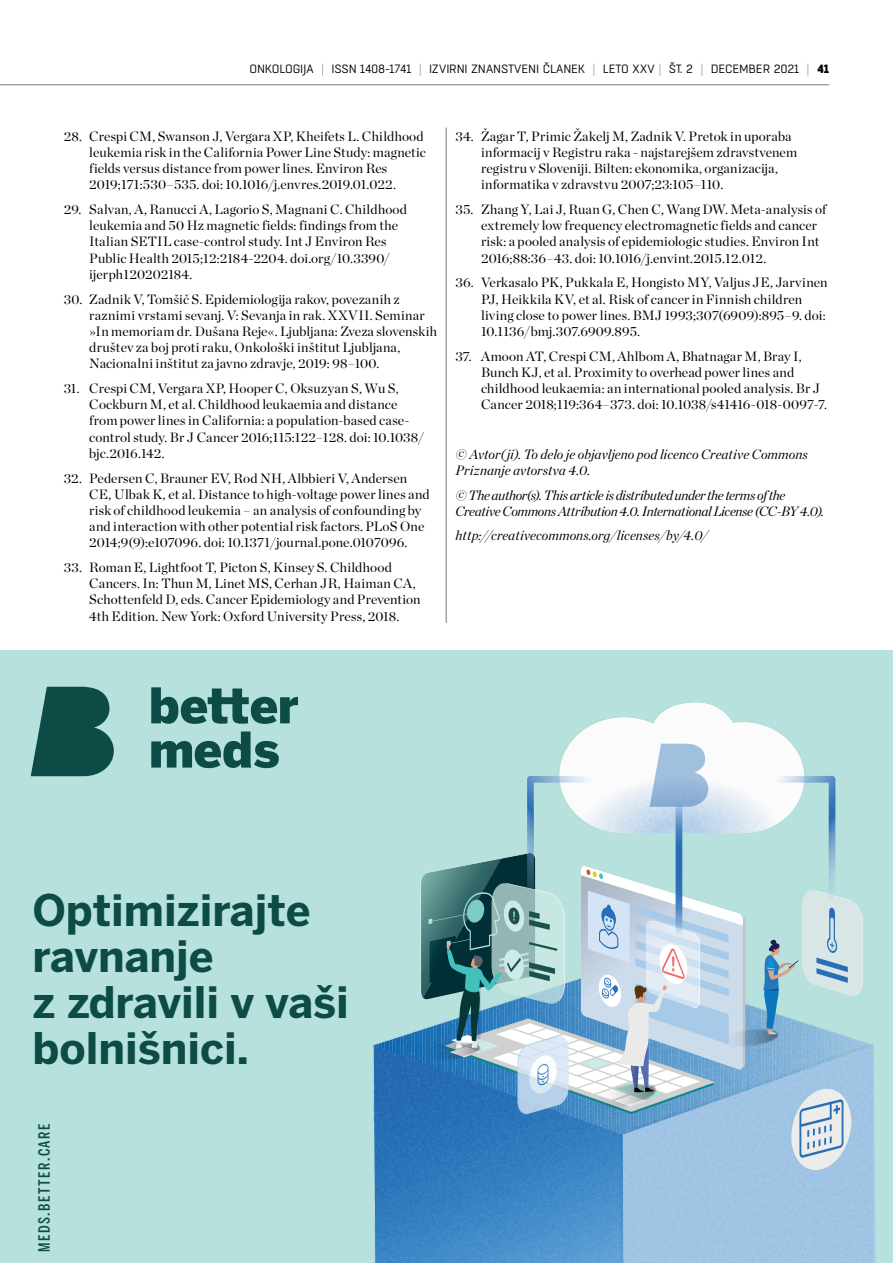
<style>
.page{position:relative;width:893px;height:1263px;background:#fff}
.page>*{position:absolute;margin:0;border:0;box-sizing:border-box;transform-origin:0 0}
.t1{font:700 43.2px/46.2px "Benton Sans";color:#0c4b46}
.t2{font:500 15.45px "Benton Sans Comp";letter-spacing:.1em;color:#0c4b46}
.t3{font:13.5px/16.2px "Chronicle Display";letter-spacing:.01em;color:#000}
.t4{font:italic 13.5px/16.2px "Chronicle Display";letter-spacing:-.01em;color:#000}
.t5{font:italic 13.5px/16.2px "Chronicle Display";letter-spacing:-.03em;color:#000}
.t6{font:12px "Boxed";letter-spacing:-.02em;color:#000}
.s1{font-weight:100}
.s2{font-weight:800}
</style>
<div class="page">
<hr style="left:0;top:84px;width:829px;height:1px;background:#77787b">
<hr style="left:446px;top:128px;width:1px;height:495px;background:#77787b">
<div style="left:0;top:651px;width:893px;height:612px;background:#b7e1dc"></div>
<svg style="left:31px;top:687px;width:83px;height:89px"></svg>
<svg style="left:151px;top:687px;width:147px;height:37px"></svg>
<svg style="left:151px;top:731px;width:128px;height:37px"></svg>
<svg style="left:373px;top:702px;width:501px;height:561px"></svg>
<p class="t6" style="left:250px;top:61px;width:581px">ONKOLOGIJA <span class="s1">|</span> ISSN 1408-1741 <span class="s1">|</span> IZVIRNI ZNANSTVENI ČLANEK <span class="s1">|</span> LETO XXV <span class="s1">|</span> ŠT. 2 <span class="s1">|</span> DECEMBER 2021 <span class="s1">|</span> <span class="s2">41</span></p>
<p class="t3" style="left:89px;top:128px;width:338px;text-indent:-26px">28. Crespi CM, Swanson J, Vergara XP, Kheifets L. Childhood leukemia risk in the California Power Line Study: magnetic fields versus distance from power lines. Environ Res 2019;171:530–535. doi: 10.1016/j.envres.2019.01.022.</p>
<p class="t3" style="left:89px;top:201px;width:319px;text-indent:-26px">29. Salvan, A, Ranucci A, Lagorio S, Magnani C. Childhood leukemia and 50 Hz magnetic fields: findings from the Italian SETIL case-control study. Int J Environ Res Public Health 2015;12:2184-2204. doi.org/10.3390/ ijerph120202184.</p>
<p class="t3" style="left:89px;top:291px;width:349px;text-indent:-26px">30. Zadnik V, Tomšič S. Epidemiologija rakov, povezanih z raznimi vrstami sevanj. V: Sevanja in rak. XXVII. Seminar »In memoriam dr. Dušana Reje«. Ljubljana: Zveza slovenskih društev za boj proti raku, Onkološki inštitut Ljubljana, Nacionalni inštitut za javno zdravje, 2019: 98–100.</p>
<p class="t3" style="left:89px;top:380px;width:336px;text-indent:-26px">31. Crespi CM, Vergara XP, Hooper C, Oksuzyan S, Wu S, Cockburn M, et al. Childhood leukaemia and distance from power lines in California: a population-based case&shy;control study. Br J Cancer 2016;115:122–128. doi: 10.1038/ bjc.2016.142.</p>
<p class="t3" style="left:89px;top:470px;width:342px;text-indent:-26px">32. Pedersen C, Brauner EV, Rod NH, Albbieri V, Andersen CE, Ulbak K, et al. Distance to high-voltage power lines and risk of childhood leukemia – an analysis of confounding by and interaction with other potential risk factors. PLoS One 2014;9(9):e107096. doi: 10.1371/journal.pone.0107096.</p>
<p class="t3" style="left:89px;top:559px;width:333px;text-indent:-26px">33. Roman E, Lightfoot T, Picton S, Kinsey S. Childhood Cancers. In: Thun M, Linet MS, Cerhan JR, Haiman CA, Schottenfeld D, eds. Cancer Epidemiology and Prevention 4th Edition. New York: Oxford University Press, 2018.</p>
<p class="t3" style="left:481px;top:128px;width:318px;text-indent:-26px">34. Žagar T, Primic Žakelj M, Zadnik V. Pretok in uporaba informacij v Registru raka - najstarejšem zdravstvenem registru v Sloveniji. Bilten: ekonomika, organizacija, informatika v zdravstvu 2007;23:105–110.</p>
<p class="t3" style="left:481px;top:201px;width:347px;text-indent:-26px">35. Zhang Y, Lai J, Ruan G, Chen C, Wang DW. Meta-analysis of extremely low frequency electromagnetic fields and cancer risk: a pooled analysis of epidemiologic studies. Environ Int 2016;88:36–43. doi: 10.1016/j.envint.2015.12.012.</p>
<p class="t3" style="left:481px;top:274px;width:348px;text-indent:-26px">36. Verkasalo PK, Pukkala E, Hongisto MY, Valjus JE, Jarvinen PJ, Heikkila KV, et al. Risk of cancer in Finnish children living close to power lines. BMJ 1993;307(6909):895–9. doi:<br>10.1136/bmj.307.6909.895.</p>
<p class="t3" style="left:481px;top:348px;width:348px;text-indent:-26px">37. Amoon AT, Crespi CM, Ahlbom A, Bhatnagar M, Bray I, Bunch KJ, et al. Proximity to overhead power lines and childhood leukaemia: an international pooled analysis. Br J Cancer 2018;119:364–373. doi: 10.1038/s41416-018-0097-7.</p>
<p class="t4" style="left:455px;top:446px;width:354px">© Avtor(ji). To delo je objavljeno pod licenco Creative Commons<br>Priznanje avtorstva 4.0.</p>
<p class="t5" style="left:455px;top:487px;width:370px">© The author(s). This article is distributed under the terms of the<br>Creative Commons Attribution 4.0. International License (CC-BY 4.0).</p>
<p class="t4" style="left:455px;top:528px;width:254px">http://creativecommons.org/licenses/by/4.0/</p>
<h1 class="t1" style="left:33px;top:887px;width:318px">Optimizirajte ravnanje<br>z zdravili v vaši bolnišnici.</h1>
<p class="t2" style="left:35px;top:1252px;width:130px;rotate:-90deg">MEDS.BETTER.CARE</p>
</div>
